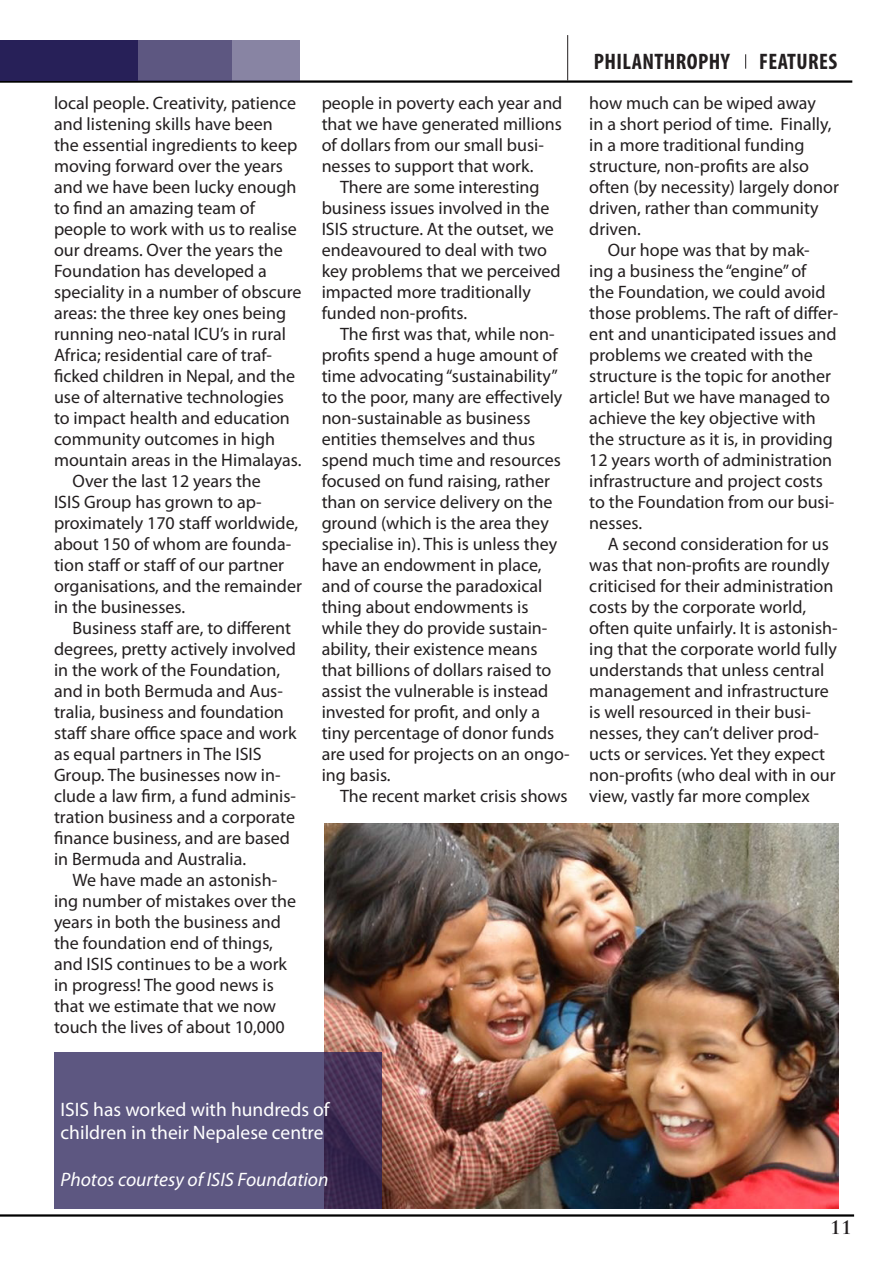
<style>
.page{position:relative;width:893px;height:1263px;background:#fff}
.page>*{position:absolute;margin:0;border:0;box-sizing:border-box;transform-origin:0 0}
.t1{font:700 condensed 22.5px "Myriad Pro";letter-spacing:.02em;color:#231f20}
.t2{font:19.5px/23.4px "Myriad Pro";color:#fff}
.t3{font:italic 19.5px "Myriad Pro";color:#fff}
.t4{font:18px/21px "Myriad Pro";color:#231f20}
.t5{font:700 18px "Trajan Pro";color:#231f20}
</style>
<div class="page">
<hr style="left:0;top:1214px;width:854px;height:2px;background:#000">
<svg style="left:745px;top:54px;width:1px;height:15px"></svg>
<hr style="left:0;top:80px;width:852px;height:3px;background:#000">
<hr style="left:567px;top:35px;width:1px;height:45px;background:#231f20">
<div style="left:0;top:41px;width:138px;height:40px;background:#272058"></div>
<div style="left:138px;top:41px;width:94px;height:40px;background:#5d5781"></div>
<div style="left:232px;top:41px;width:67px;height:40px;background:#8884a3"></div>
<img style="left:325px;top:823px;width:514px;height:386px">
<svg style="left:54px;top:1052px;width:327px;height:157px;background:#574f78"></svg>
<p class="t4" style="left:54px;top:92px;width:249px">local people. Creativity, patience and listening skills have been the essential ingredients to keep moving forward over the years and we have been lucky enough to find an amazing team of people to work with us to realise our dreams. Over the years the<br>Foundation has developed a speciality in a number of obscure areas: the three key ones being running neo-natal ICU’s in rural<br>Africa; residential care of traf&shy;ficked children in Nepal, and the use of alternative technologies to impact health and education community outcomes in high mountain areas in the Himalayas.</p>
<p class="t4" style="left:54px;top:470px;width:249px;text-indent:18px">Over the last 12 years the<br>ISIS Group has grown to ap&shy;proximately 170 staff worldwide, about 150 of whom are founda&shy;tion staff or staff of our partner organisations, and the remainder in the businesses.</p>
<p class="t4" style="left:54px;top:617px;width:244px;text-indent:18px">Business staff are, to different degrees, pretty actively involved in the work of the Foundation, and in both Bermuda and Aus&shy;tralia, business and foundation staff share office space and work as equal partners in The ISIS<br>Group. The businesses now in&shy;clude a law firm, a fund adminis&shy;tration business and a corporate finance business, and are based in Bermuda and Australia.</p>
<p class="t4" style="left:54px;top:869px;width:244px;text-indent:18px">We have made an astonish&shy;ing number of mistakes over the years in both the business and the foundation end of things, and ISIS continues to be a work in progress! The good news is that we estimate that we now touch the lives of about 10,000</p>
<p class="t4" style="left:322px;top:92px;width:242px">people in poverty each year and that we have generated millions of dollars from our small busi&shy;nesses to support that work.</p>
<p class="t4" style="left:322px;top:176px;width:241px;text-indent:18px">There are some interesting business issues involved in the<br>ISIS structure. At the outset, we endeavoured to deal with two key problems that we perceived impacted more traditionally funded non-profits.</p>
<p class="t4" style="left:322px;top:323px;width:250px;text-indent:18px">The first was that, while non&shy;profits spend a huge amount of time advocating “sustainability” to the poor, many are effectively non-sustainable as business entities themselves and thus spend much time and resources focused on fund raising, rather than on service delivery on the ground (which is the area they specialise in). This is unless they have an endowment in place, and of course the paradoxical thing about endowments is while they do provide sustain&shy;ability, their existence means that billions of dollars raised to assist the vulnerable is instead invested for profit, and only a tiny percentage of donor funds are used for projects on an ongo&shy;ing basis.</p>
<p class="t4" style="left:340px;top:785px;width:229px">The recent market crisis shows</p>
<p class="t1" style="left:594px;top:47px;width:138px">PHILANTHROPHY</p>
<p class="t1" style="left:759px;top:47px;width:80px">FEATURES</p>
<p class="t4" style="left:589px;top:92px;width:251px">how much can be wiped away<br>in a short period of time. Finally, in a more traditional funding structure, non-profits are also often (by necessity) largely donor driven, rather than community driven.</p>
<p class="t4" style="left:589px;top:239px;width:251px;text-indent:18px">Our hope was that by mak&shy;ing a business the “engine” of<br>the Foundation, we could avoid those problems. The raft of differ&shy;ent and unanticipated issues and problems we created with the structure is the topic for another article! But we have managed to achieve the key objective with the structure as it is, in providing<br>12 years worth of administration infrastructure and project costs to the Foundation from our busi&shy;nesses.</p>
<p class="t4" style="left:589px;top:533px;width:250px;text-indent:18px">A second consideration for us was that non-profits are roundly criticised for their administration costs by the corporate world, often quite unfairly. It is astonish&shy;ing that the corporate world fully understands that unless central management and infrastructure is well resourced in their busi&shy;nesses, they can’t deliver prod&shy;ucts or services. Yet they expect non-profits (who deal with in our view, vastly far more complex</p>
<p class="t2" style="left:61px;top:1097px;width:271px">ISIS has worked with hundreds of children in their Nepalese centre</p>
<p class="t3" style="left:61px;top:1168px;width:269px">Photos courtesy of ISIS Foundation</p>
<p class="t5" style="left:830px;top:1216px;width:23px">11</p>
</div>
